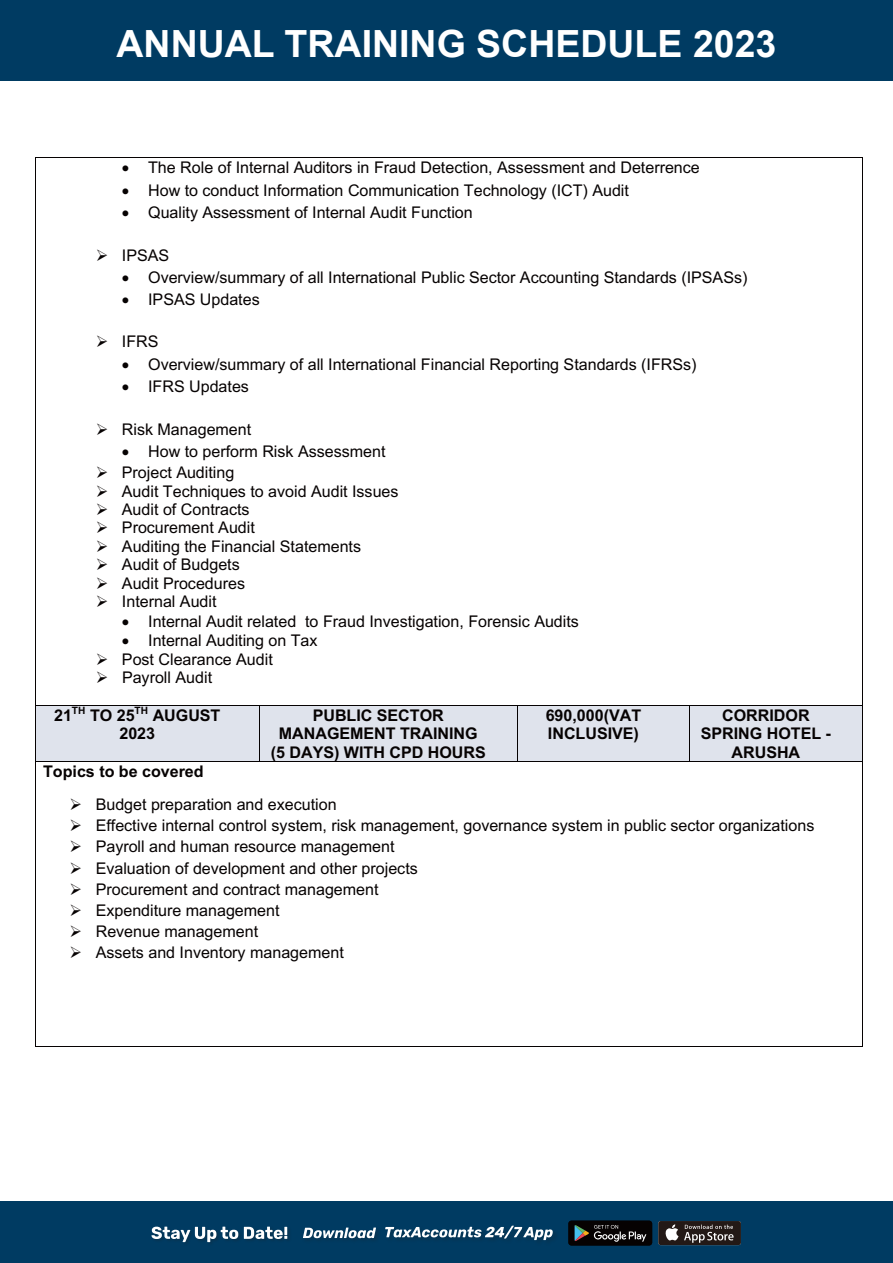
<style>
.page{position:relative;width:893px;height:1263px;background:#fff}
.page>*{position:absolute;margin:0;border:0;box-sizing:border-box;transform-origin:0 0}
.t1{font:700 37.5px "Arial";color:#fff}
.t2{font:16.05px/21.1px "Arial";color:#060202}
.t3{font:700 16.05px/18.3px "Arial";color:#060202;text-align:center}
</style>
<div class="page">
<div style="left:0;top:1201px;width:893px;height:62px;background:#003b62"></div>
<svg style="left:151px;top:1226px;width:136px;height:16px"></svg>
<svg style="left:385px;top:1226px;width:168px;height:14px"></svg>
<div style="left:302px;top:1226px;width:80px;height:18px;background:#02395e"></div>
<svg style="left:303px;top:1227px;width:73px;height:11px"></svg>
<svg style="left:568px;top:1221px;width:84px;height:24px;background:#242323"></svg>
<div style="left:658px;top:1221px;width:83px;height:24px;background:#231916;border-radius:2px"></div>
<svg style="left:665px;top:1224px;width:13px;height:16px"></svg>
<svg style="left:684px;top:1224px;width:50px;height:19px"></svg>
<div style="left:0;top:0;width:893px;height:81px;background:#003b62"></div>
<div style="left:35px;top:706px;width:827px;height:56px;background:#dfe3ec"></div>
<hr style="left:36px;top:157px;width:826px;height:1px;background:#060202">
<hr style="left:35px;top:157px;width:1px;height:548px;background:#060202">
<hr style="left:862px;top:157px;width:1px;height:548px;background:#060202">
<hr style="left:36px;top:705px;width:223px;height:1px;background:#060202">
<hr style="left:259px;top:705px;width:258px;height:1px;background:#060202">
<hr style="left:517px;top:705px;width:172px;height:1px;background:#060202">
<hr style="left:690px;top:705px;width:172px;height:1px;background:#060202">
<hr style="left:35px;top:706px;width:1px;height:55px;background:#060202">
<hr style="left:259px;top:706px;width:1px;height:55px;background:#060202">
<hr style="left:517px;top:706px;width:1px;height:55px;background:#060202">
<hr style="left:689px;top:706px;width:1px;height:55px;background:#060202">
<hr style="left:862px;top:706px;width:1px;height:55px;background:#060202">
<hr style="left:36px;top:761px;width:223px;height:1px;background:#060202">
<hr style="left:259px;top:761px;width:258px;height:1px;background:#060202">
<hr style="left:517px;top:761px;width:172px;height:1px;background:#060202">
<hr style="left:690px;top:761px;width:172px;height:1px;background:#060202">
<hr style="left:35px;top:762px;width:1px;height:284px;background:#060202">
<hr style="left:36px;top:1046px;width:826px;height:1px;background:#060202">
<hr style="left:862px;top:762px;width:1px;height:284px;background:#060202">
<h1 class="t1" style="left:117px;top:19px;width:661px">ANNUAL TRAINING SCHEDULE 2023</h1>
<p class="t2" style="left:122px;top:157px;width:579px">• The Role of Internal Auditors in Fraud Detection, Assessment and Deterrence</p>
<p class="t2" style="left:122px;top:180px;width:509px">• How to conduct Information Communication Technology (ICT) Audit</p>
<p class="t2" style="left:122px;top:202px;width:352px">• Quality Assessment of Internal Audit Function</p>
<p class="t2" style="left:122px;top:244px;width:49px">IPSAS</p>
<p class="t2" style="left:122px;top:266px;width:627px">• Overview/summary of all International Public Sector Accounting Standards (IPSASs)</p>
<p class="t2" style="left:122px;top:289px;width:139px">• IPSAS Updates</p>
<p class="t2" style="left:122px;top:331px;width:38px">IFRS</p>
<p class="t2" style="left:122px;top:353px;width:576px">• Overview/summary of all International Financial Reporting Standards (IFRSs)</p>
<p class="t2" style="left:122px;top:376px;width:129px">• IFRS Updates</p>
<p class="t2" style="left:122px;top:418px;width:131px">Risk Management</p>
<p class="t2" style="left:122px;top:441px;width:265px">• How to perform Risk Assessment<br>Project Auditing</p>
<p class="t2" style="left:122px;top:482px;width:278px;line-height:18.5px">Audit Techniques to avoid Audit Issues<br>Audit of Contracts<br>Procurement Audit<br>Auditing the Financial Statements<br>Audit of Budgets<br>Audit Procedures<br>Internal Audit</p>
<p class="t2" style="left:122px;top:610px;width:458px">• Internal Audit related to Fraud Investigation, Forensic Audits</p>
<p class="t2" style="left:122px;top:631px;width:197px;line-height:18.3px">• Internal Auditing on Tax<br>Post Clearance Audit<br>Payroll Audit</p>
<p class="t3" style="left:54px;top:706px;width:168px">21<sup>TH</sup> TO 25<sup>TH</sup> AUGUST<br>2023</p>
<p class="t3" style="left:271px;top:706px;width:216px">PUBLIC SECTOR<br>MANAGEMENT TRAINING (5 DAYS) WITH CPD HOURS</p>
<p class="t3" style="left:546px;top:706px;width:97px;text-align:left">690,000(VAT<br>INCLUSIVE)</p>
<p class="t3" style="left:701px;top:706px;width:132px">CORRIDOR<br>SPRING HOTEL -<br>ARUSHA</p>
<p class="t3" style="left:43px;top:762px;width:162px">Topics to be covered</p>
<p class="t2" style="left:96px;top:793px;width:720px">Budget preparation and execution<br>Effective internal control system, risk management, governance system in public sector organizations Payroll and human resource management<br>Evaluation of development and other projects<br>Procurement and contract management<br>Expenditure management<br>Revenue management<br>Assets and Inventory management</p>
</div>
